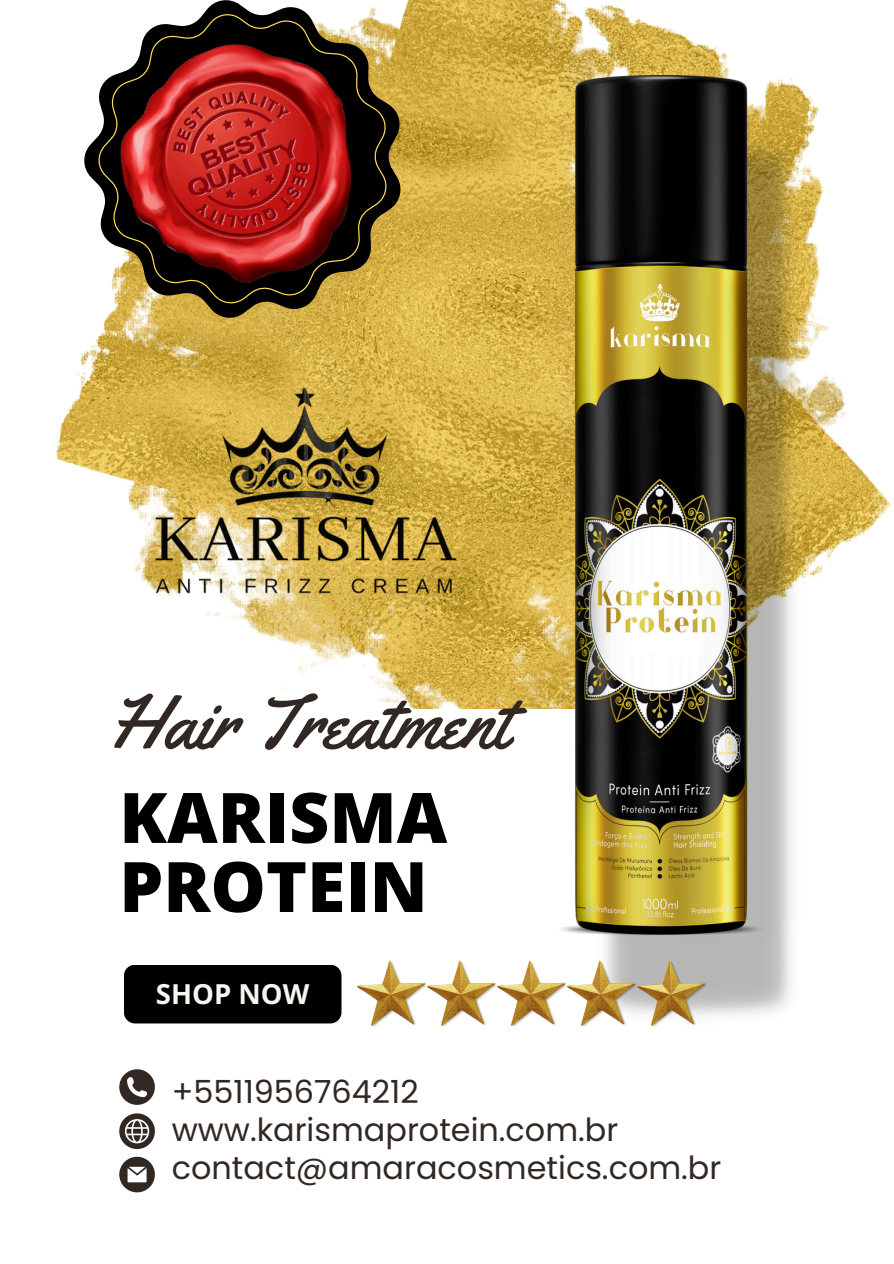
<style>
.page{position:relative;width:894px;height:1264px;background:#fff}
.page>*{position:absolute;margin:0;border:0;box-sizing:border-box;transform-origin:0 0}
.t1{font:75.6px "Yellowtail";color:#322823}
.t2{font:800 69.6px/69px "Open Sans";color:#000}
.t3{font:31.8px "Poppins";color:#322823}
.t4{font:700 27.45px "Open Sans";color:#f8f4f0}
</style>
<div class="page">
<img style="left:56px;top:0;width:834px;height:709px">
<div style="left:124px;top:965px;width:217px;height:58px;background:#000"></div>
<svg style="left:119px;top:1069px;width:36px;height:35px"></svg>
<svg style="left:119px;top:1113px;width:36px;height:35px"></svg>
<svg style="left:119px;top:1156px;width:36px;height:36px"></svg>
<img style="left:557px;top:76px;width:247px;height:940px">
<img style="left:56px;top:0;width:376px;height:353px">
<img style="left:357px;top:960px;width:350px;height:67px">
<img style="left:130px;top:313px;width:356px;height:356px">
<p class="t1" style="left:108px;top:674px;width:402px">Hair Treatment</p>
<p class="t2" style="left:119px;top:781px;width:329px">KARISMA<br>PROTEIN</p>
<p class="t4" style="left:156px;top:974px;width:155px">SHOP NOW</p>
<p class="t3" style="left:172px;top:1069px;width:248px">+5511956764212</p>
<h2 class="t3" style="left:172px;top:1107px;width:448px">www.karismaprotein.com.br</h2>
<h1 class="t3" style="left:172px;top:1145px;width:551px">contact@amaracosmetics.com.br</h1>
</div>
